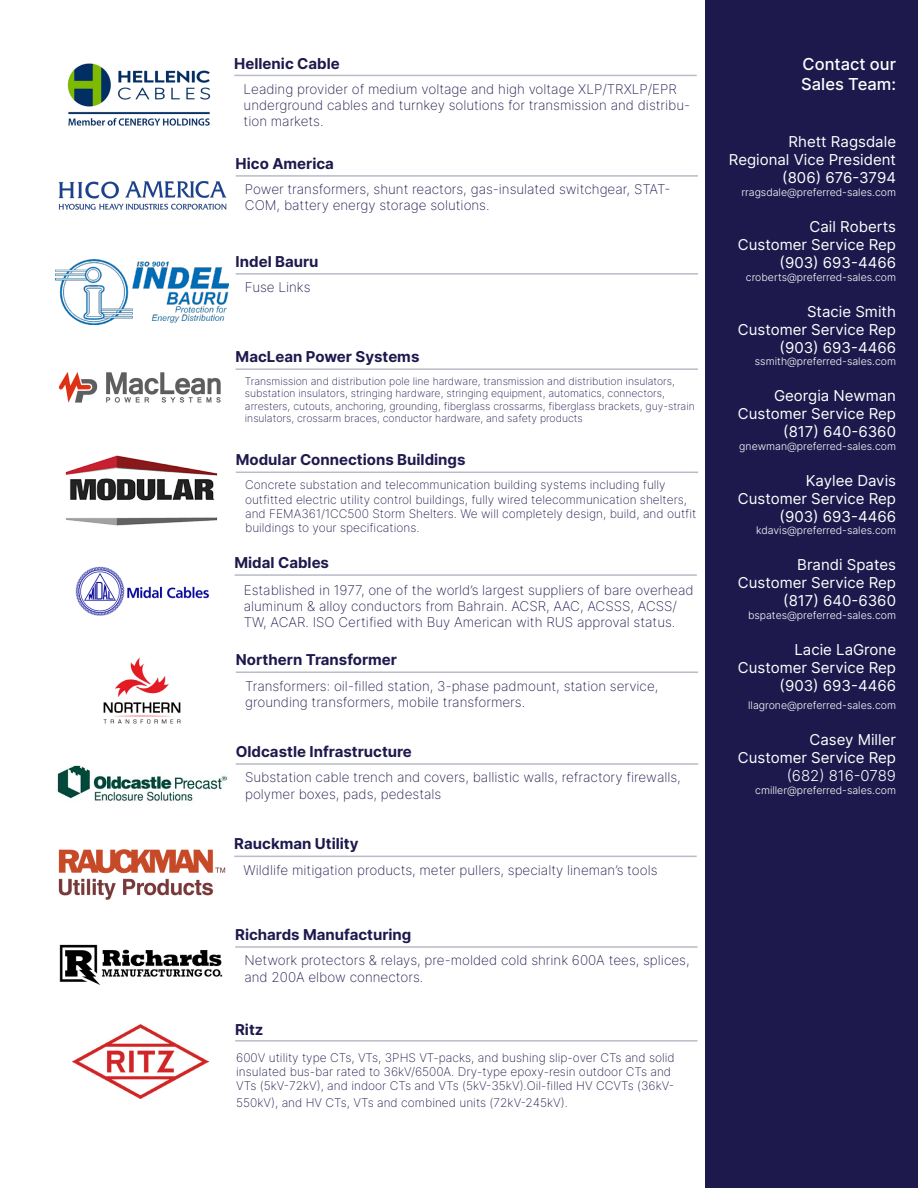
<style>
.page{position:relative;width:918px;height:1188px;background:#fff}
.page>*{position:absolute;margin:0;border:0;box-sizing:border-box;transform-origin:0 0}
.t1{font:500 16.5px "Inter";color:#fff}
.t2{font:15px "Inter";color:#fff}
.t3{font:700 15px "Inter";color:#1d194c}
.t4{font:700 15px "Inter";color:#1f1a4d}
.t5{font:300 15px "Inter";color:#fff}
.t6{font:200 13.5px/16.2px "Inter";color:#1d194c}
.t7{font:200 12px/14.4px "Inter";color:#1d194c}
.t8{font:200 12px/14.4px "Inter";color:#1f1a4d}
.t9{font:200 10.5px/12.6px "Inter";color:#1d194c}
.t10{font:300 10.5px "Inter";color:#fff}
</style>
<div class="page">
<div style="left:706px;top:0;width:212px;height:1188px;background:#1d194c"></div>
<hr style="left:236px;top:671px;width:462px;height:2px;background:#babac9">
<img style="left:103px;top:657px;width:78px;height:67px">
<hr style="left:236px;top:763px;width:462px;height:2px;background:#babac9">
<img style="left:57px;top:765px;width:170px;height:37px">
<hr style="left:235px;top:946px;width:463px;height:2px;background:#babac9">
<img style="left:59px;top:944px;width:164px;height:41px">
<hr style="left:234px;top:856px;width:463px;height:1px;background:#babac9">
<img style="left:58px;top:849px;width:168px;height:51px">
<hr style="left:236px;top:368px;width:462px;height:2px;background:#babac9">
<img style="left:58px;top:372px;width:163px;height:31px">
<hr style="left:236px;top:273px;width:462px;height:2px;background:#babac9">
<img style="left:55px;top:260px;width:173px;height:65px">
<hr style="left:236px;top:175px;width:462px;height:2px;background:#babac9">
<img style="left:58px;top:181px;width:169px;height:29px">
<hr style="left:235px;top:574px;width:462px;height:2px;background:#babac9">
<img style="left:75px;top:566px;width:135px;height:50px">
<hr style="left:235px;top:1040px;width:463px;height:2px;background:#babac9">
<img style="left:72px;top:1025px;width:136px;height:73px">
<hr style="left:234px;top:75px;width:463px;height:1px;background:#babac9">
<img style="left:67px;top:63px;width:144px;height:63px">
<hr style="left:236px;top:472px;width:462px;height:1px;background:#babac9">
<img style="left:65px;top:455px;width:153px;height:71px">
<p class="t3" style="left:234px;top:52px;width:107px">Hellenic Cable</p>
<p class="t6" style="left:244px;top:80px;width:448px">Leading provider of medium voltage and high voltage XLP/TRXLP/EPR underground cables and turnkey solutions for transmission and distribu&shy;tion markets.</p>
<p class="t3" style="left:236px;top:153px;width:100px">Hico America</p>
<p class="t6" style="left:245px;top:181px;width:427px">Power transformers, shunt reactors, gas-insulated switchgear, STAT-<br>COM, battery energy storage solutions.</p>
<p class="t3" style="left:236px;top:251px;width:85px">Indel Bauru</p>
<p class="t6" style="left:245px;top:279px;width:67px">Fuse Links</p>
<p class="t3" style="left:236px;top:346px;width:185px">MacLean Power Systems</p>
<p class="t9" style="left:245px;top:374px;width:451px">Transmission and distribution pole line hardware, transmission and distribution insulators, substation insulators, stringing hardware, stringing equipment, automatics, connectors, arresters, cutouts, anchoring, grounding, fiberglass crossarms, fiberglass brackets, guy-strain insulators, crossarm braces, conductor hardware, and safety products</p>
<p class="t4" style="left:236px;top:449px;width:231px">Modular Connections Buildings</p>
<p class="t8" style="left:245px;top:477px;width:453px">Concrete substation and telecommunication building systems including fully outfitted electric utility control buildings, fully wired telecommunication shelters, and FEMA361/1CC500 Storm Shelters. We will completely design, build, and outfit buildings to your specifications.</p>
<p class="t3" style="left:235px;top:552px;width:96px">Midal Cables</p>
<p class="t6" style="left:244px;top:582px;width:451px">Established in 1977, one of the world’s largest suppliers of bare overhead aluminum &amp; alloy conductors from Bahrain. ACSR, AAC, ACSSS, ACSS/<br>TW, ACAR. ISO Certified with Buy American with RUS approval status.</p>
<p class="t3" style="left:236px;top:649px;width:163px">Northern Transformer</p>
<p class="t6" style="left:245px;top:677px;width:415px">Transformers: oil-filled station, 3-phase padmount, station service, grounding transformers, mobile transformers.</p>
<p class="t3" style="left:236px;top:741px;width:178px">Oldcastle Infrastructure</p>
<p class="t6" style="left:245px;top:769px;width:437px">Substation cable trench and covers, ballistic walls, refractory firewalls, polymer boxes, pads, pedestals</p>
<p class="t3" style="left:234px;top:833px;width:126px">Rauckman Utility</p>
<p class="t6" style="left:244px;top:861px;width:415px">Wildlife mitigation products, meter pullers, specialty lineman’s tools</p>
<p class="t3" style="left:235px;top:924px;width:178px">Richards Manufacturing</p>
<p class="t6" style="left:244px;top:952px;width:447px">Network protectors &amp; relays, pre-molded cold shrink 600A tees, splices, and 200A elbow connectors.</p>
<p class="t3" style="left:235px;top:1019px;width:30px">Ritz</p>
<p class="t7" style="left:236px;top:1050px;width:440px">600V utility type CTs, VTs, 3PHS VT-packs, and bushing slip-over CTs and solid insulated bus-bar rated to 36kV/6500A. Dry-type epoxy-resin outdoor CTs and<br>VTs (5kV-72kV), and indoor CTs and VTs (5kV-35kV).Oil-filled HV CCVTs (36kV-</p>
<p class="t7" style="left:236px;top:1095px;width:333px">550kV), and HV CTs, VTs and combined units (72kV-245kV).</p>
<p class="t1" style="left:803px;top:52px;width:95px">Contact our</p>
<p class="t1" style="left:801px;top:72px;width:96px">Sales Team:</p>
<p class="t2" style="left:789px;top:131px;width:109px">Rhett Ragsdale</p>
<p class="t2" style="left:729px;top:149px;width:169px">Regional Vice President</p>
<p class="t2" style="left:782px;top:167px;width:115px">(806) 676-3794</p>
<p class="t10" style="left:741px;top:185px;width:156px">rragsdale@preferred-sales.com</p>
<p class="t2" style="left:810px;top:216px;width:88px">Cail Roberts</p>
<p class="t2" style="left:738px;top:234px;width:160px">Customer Service Rep</p>
<p class="t2" style="left:780px;top:252px;width:118px">(903) 693-4466</p>
<p class="t10" style="left:746px;top:269px;width:152px">croberts@preferred-sales.com</p>
<p class="t2" style="left:807px;top:300px;width:91px">Stacie Smith</p>
<p class="t2" style="left:738px;top:318px;width:160px">Customer Service Rep</p>
<p class="t2" style="left:780px;top:336px;width:118px">(903) 693-4466</p>
<p class="t10" style="left:755px;top:354px;width:143px">ssmith@preferred-sales.com</p>
<p class="t2" style="left:774px;top:385px;width:124px">Georgia Newman</p>
<p class="t2" style="left:738px;top:403px;width:160px">Customer Service Rep</p>
<p class="t2" style="left:783px;top:421px;width:114px">(817) 640-6360</p>
<p class="t10" style="left:739px;top:438px;width:158px">gnewman@preferred-sales.com</p>
<p class="t2" style="left:806px;top:469px;width:92px">Kaylee Davis</p>
<p class="t2" style="left:738px;top:487px;width:160px">Customer Service Rep</p>
<p class="t2" style="left:780px;top:505px;width:118px">(903) 693-4466</p>
<p class="t10" style="left:756px;top:523px;width:141px">kdavis@preferred-sales.com</p>
<p class="t2" style="left:797px;top:554px;width:100px">Brandi Spates</p>
<p class="t2" style="left:738px;top:572px;width:160px">Customer Service Rep</p>
<p class="t2" style="left:783px;top:590px;width:114px">(817) 640-6360</p>
<p class="t10" style="left:748px;top:608px;width:150px">bspates@preferred-sales.com</p>
<p class="t2" style="left:794px;top:639px;width:103px">Lacie LaGrone</p>
<p class="t2" style="left:738px;top:657px;width:160px">Customer Service Rep</p>
<p class="t2" style="left:780px;top:675px;width:118px">(903) 693-4466</p>
<p class="t10" style="left:748px;top:698px;width:149px">llagrone@preferred-sales.com</p>
<p class="t2" style="left:809px;top:729px;width:88px">Casey Miller</p>
<p class="t2" style="left:738px;top:747px;width:160px">Customer Service Rep</p>
<p class="t5" style="left:787px;top:765px;width:111px">(682) 816-0789</p>
<p class="t10" style="left:755px;top:782px;width:142px">cmiller@preferred-sales.com</p>
</div>
